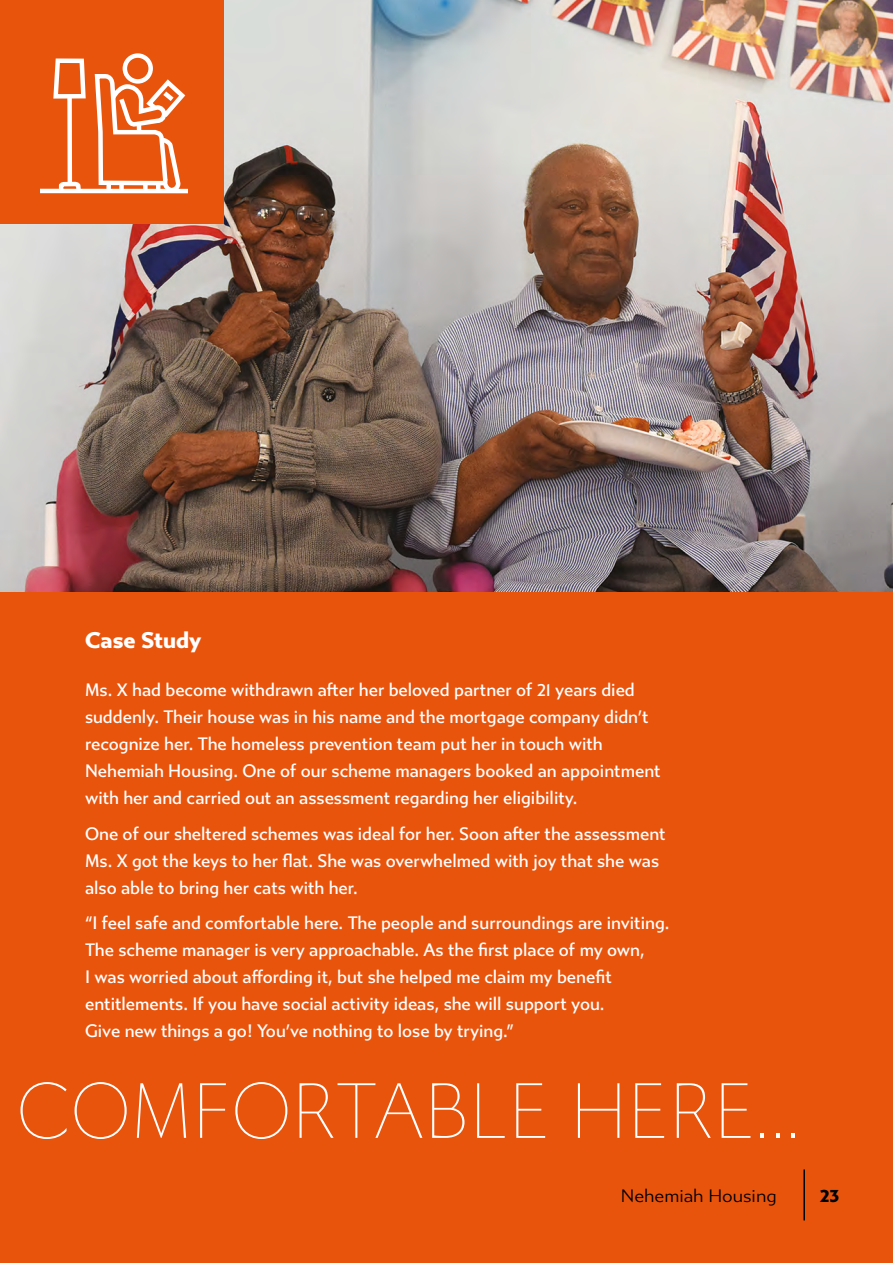
<style>
.page{position:relative;width:893px;height:1263px;background:#fff}
.page>*{position:absolute;margin:0;border:0;box-sizing:border-box;transform-origin:0 0}
.t1{font:100 78px "Gibbs";letter-spacing:.01em;color:#fff;scale:.93 1}
.t2{font:900 22.5px "Gibbs";color:#fff}
.t3{font:500 18px/27px "Gibbs";color:#fff;scale:.95 1}
.t4{font:18px "Gibbs";color:#000}
.t5{font:900 18px "Gibbs";color:#000}
</style>
<div class="page">
<div style="left:0;top:591px;width:893px;height:672px;background:#e9540d"></div>
<img style="left:0;top:0;width:893px;height:591px">
<hr style="left:803px;top:1169px;width:2px;height:51px;background:#000">
<div style="left:0;top:0;width:223px;height:223px;background:#e9540d"></div>
<div style="left:123px;top:53px;width:30px;height:31px;border:4px solid #fff;border-radius:50%"></div>
<hr style="left:40px;top:189px;width:147px;height:4px;background:#fff">
<svg style="left:51px;top:56px;width:136px;height:138px"></svg>
<p class="t2" style="left:85px;top:627px;width:118px">Case Study</p>
<p class="t3" style="left:85px;top:677px;width:607px">Ms. X had become withdrawn after her beloved partner of 21 years died suddenly. Their house was in his name and the mortgage company didn’t recognize her. The homeless prevention team put her in touch with Nehemiah Housing. One of our scheme managers booked an appointment with her and carried out an assessment regarding her eligibility.</p>
<p class="t3" style="left:85px;top:820px;width:613px">One of our sheltered schemes was ideal for her. Soon after the assessment<br>Ms. X got the keys to her flat. She was overwhelmed with joy that she was also able to bring her cats with her.</p>
<p class="t3" style="left:85px;top:910px;width:617px">“I feel safe and comfortable here. The people and surroundings are inviting.<br>The scheme manager is very approachable. As the first place of my own,<br>I was worried about affording it, but she helped me claim my benefit entitlements. If you have social activity ideas, she will support you.<br>Give new things a go! You’ve nothing to lose by trying.”</p>
<h1 class="t1" style="left:17px;top:1068px;width:845px">COMFORTABLE HERE...</h1>
<p class="t4" style="left:621px;top:1185px;width:157px">Nehemiah Housing</p>
<p class="t5" style="left:820px;top:1185px;width:21px">23</p>
</div>
